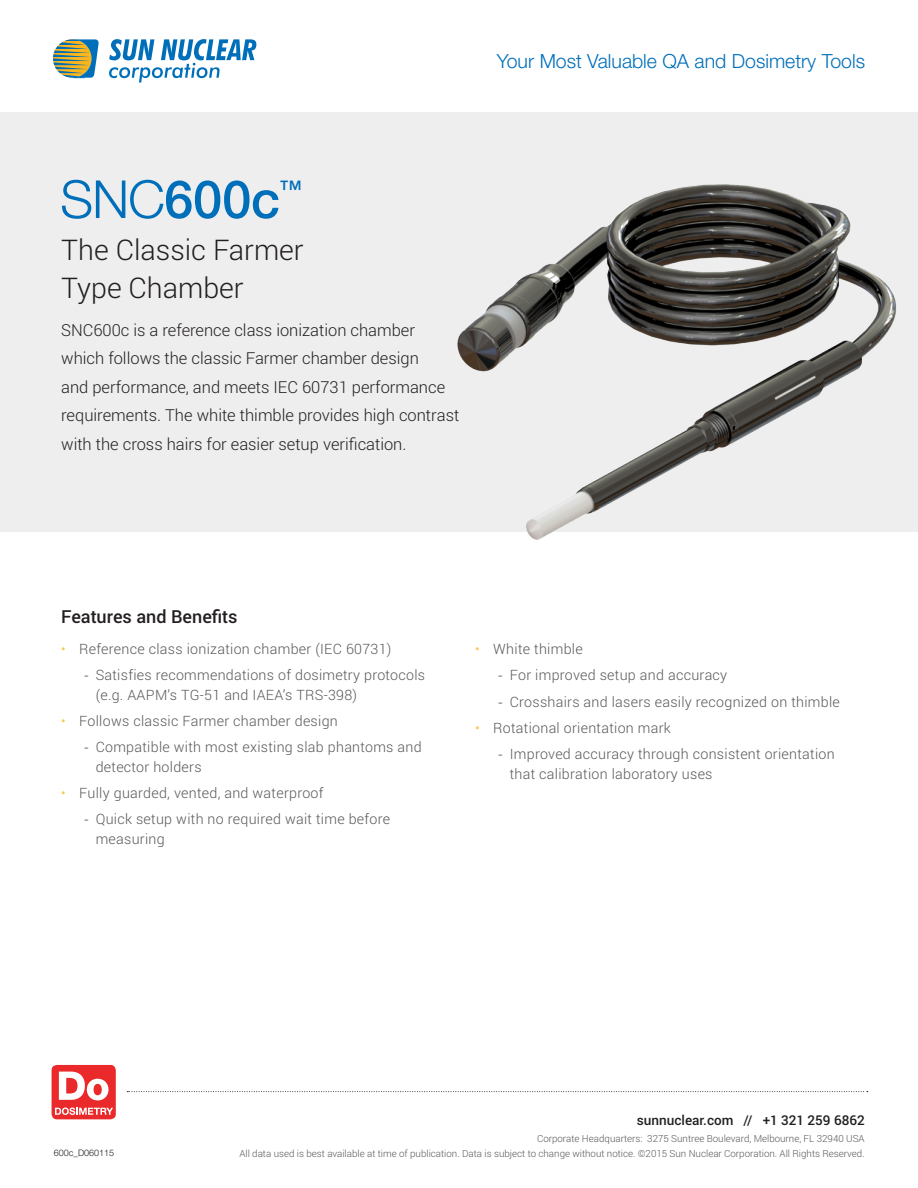
<style>
.page{position:relative;width:918px;height:1188px;background:#fff}
.page>*{position:absolute;margin:0;border:0;box-sizing:border-box;transform-origin:0 0}
.t1{font:500 52.5px "Helvetica Neue LT Pro";color:#006fba}
.Datasheet_Tagline{font:300 28.5px/37.7px "Roboto";color:#231f20}
.t2{font:500 22.95px "Helvetica Neue LT Pro";color:#006fba}
.Tagline_Footer{font:300 19.5px "Helvetica Neue LT Pro";color:#006fba}
.Titles{font:500 18px "Roboto";color:#231f20}
.Datasheet_Intro{font:300 16.5px/28.5px "Roboto";color:#231f20}
.t3{font:300 14.25px/19.5px "Roboto";letter-spacing:.02em;color:#57585a}
.Footer_Contact{font:500 13.5px "Roboto";color:#231f20}
.Footer_Contact-2{font:300 9.75px "Roboto";color:#57585a}
.Part_Number{font:300 9px "Helvetica Neue LT Pro";color:#231f20}
.s1{font-weight:300}
.s2{color:#fec451}
.s3{font-family:"Helvetica Neue LT Pro"}
</style>
<div class="page">
<div style="left:0;top:112px;width:918px;height:419px;background:#eeeeef"></div>
<svg style="left:53px;top:39px;width:46px;height:39px"></svg>
<svg style="left:109px;top:39px;width:147px;height:44px"></svg>
<svg style="left:127px;top:1091px;width:741px;height:1px"></svg>
<svg style="left:52px;top:1066px;width:63px;height:53px"></svg>
<div style="left:50px;top:1064px;width:67px;height:57px;border:1px solid #fff;border-radius:6px"></div>
<img style="left:402px;top:184px;width:516px;height:356px">
<p class="Tagline_Footer" style="left:497px;top:49px;width:370px">Your Most Valuable QA and Dosimetry Tools</p>
<p class="t1" style="left:60px;top:168px;width:222px"><span class="s1">SNC</span>600c</p>
<p class="t2" style="left:279px;top:175px;width:24px">™</p>
<p class="Datasheet_Tagline" style="left:61px;top:230px;width:244px">The Classic Farmer<br>Type Chamber</p>
<p class="Datasheet_Intro" style="left:61px;top:315px;width:400px">SNC600c is a reference class ionization chamber which follows the classic Farmer chamber design<br>and performance, and meets IEC 60731 performance requirements. The white thimble provides high contrast with the cross hairs for easier setup verification.</p>
<p class="Titles" style="left:61px;top:604px;width:178px">Features and Benefits</p>
<p class="t3" style="left:61px;top:639px;width:332px"><span class="s2">•</span> Reference class ionization chamber (IEC 60731)</p>
<p class="t3" style="left:96px;top:665px;width:331px;text-indent:-12px"><span class="s3">-</span> Satisfies recommendations of dosimetry protocols (e.g. AAPM’s TG-51 and IAEA’s TRS-398)</p>
<p class="t3" style="left:61px;top:711px;width:278px"><span class="s2">•</span> Follows classic Farmer chamber design</p>
<p class="t3" style="left:96px;top:737px;width:328px;text-indent:-12px"><span class="s3">-</span> Compatible with most existing slab phantoms and detector holders</p>
<p class="t3" style="left:61px;top:783px;width:264px"><span class="s2">•</span> Fully guarded, vented, and waterproof</p>
<p class="t3" style="left:96px;top:809px;width:296px;text-indent:-12px"><span class="s3">-</span> Quick setup with no required wait time before measuring</p>
<p class="t3" style="left:475px;top:639px;width:109px"><span class="s2">•</span> White thimble</p>
<p class="t3" style="left:498px;top:665px;width:231px"><span class="s3">-</span> For improved setup and accuracy</p>
<p class="t3" style="left:498px;top:691px;width:344px"><span class="s3">-</span> Crosshairs and lasers easily recognized on thimble</p>
<p class="t3" style="left:475px;top:718px;width:197px"><span class="s2">•</span> Rotational orientation mark</p>
<p class="t3" style="left:510px;top:744px;width:326px;text-indent:-12px"><span class="s3">-</span> Improved accuracy through consistent orientation that calibration laboratory uses</p>
<p class="Footer_Contact" style="left:637px;top:1111px;width:229px">sunnuclear.com // +1 321 259 6862</p>
<p class="Footer_Contact-2" style="left:537px;top:1131px;width:329px">Corporate Headquarters: 3275 Suntree Boulevard, Melbourne, FL 32940 USA</p>
<p class="Part_Number" style="left:54px;top:1147px;width:62px">600c_D060115</p>
<p class="Footer_Contact-2" style="left:239px;top:1146px;width:627px">All data used is best available at time of publication. Data is subject to change without notice. ©2015 Sun Nuclear Corporation. All Rights Reserved.</p>
</div>
